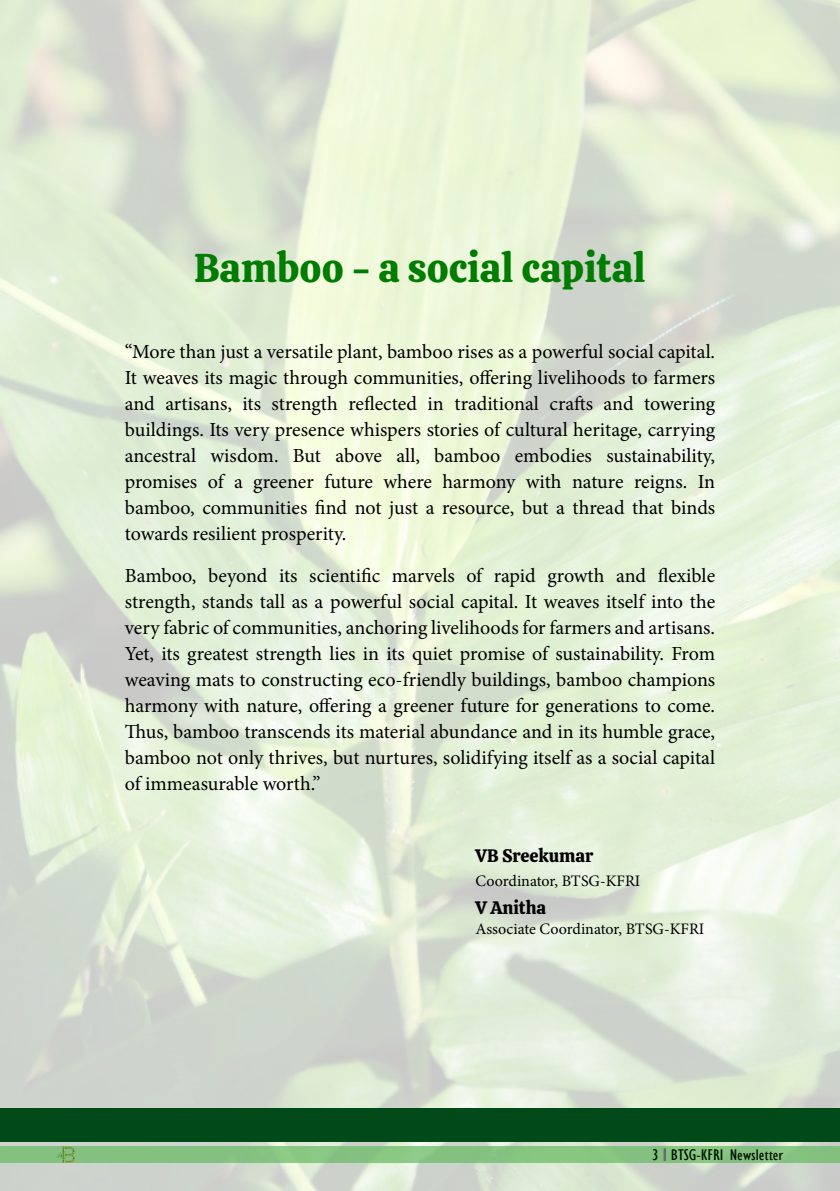
<style>
.page{position:relative;width:840px;height:1191px;background:#fff}
.page>*{position:absolute;margin:0;border:0;box-sizing:border-box;transform-origin:0 0}
.t1{font:40px "Calistoga";color:#007d00}
.t2{font:20px/26px "Minion Pro";color:#000;text-align:justify}
.t3{font:18px "Calistoga";color:#000}
.t4{font:16px "Minion Pro";color:#000}
.t5{font:condensed 16px "Gill Sans";color:#001300;scale:1.14 1}
</style>
<div class="page">
<div style="left:0;top:1108px;width:839px;height:34px;background:#004919"></div>
<div style="left:0;top:1146px;width:839px;height:17px;background:#83c77f"></div>
<img style="left:57px;top:1146px;width:18px;height:16px">
<svg style="left:663px;top:1148px;width:2px;height:13px"></svg>
<h1 class="t1" style="left:194px;top:242px;width:453px">Bamboo - a social capital</h1>
<p class="t2" style="left:125px;top:340px;width:591px">“More than just a versatile plant, bamboo rises as a powerful social capital.<br>It weaves its magic through communities, offering livelihoods to farmers and artisans, its strength reflected in traditional crafts and towering buildings. Its very presence whispers stories of cultural heritage, carrying ancestral wisdom. But above all, bamboo embodies sustainability, promises of a greener future where harmony with nature reigns. In bamboo, communities find not just a resource, but a thread that binds towards resilient prosperity.</p>
<p class="t2" style="left:125px;top:564px;width:591px">Bamboo, beyond its scientific marvels of rapid growth and flexible strength, stands tall as a powerful social capital. It weaves itself into the very fabric of communities, anchoring livelihoods for farmers and artisans.<br>Yet, its greatest strength lies in its quiet promise of sustainability. From weaving mats to constructing eco-friendly buildings, bamboo champions harmony with nature, offering a greener future for generations to come.<br>Thus, bamboo transcends its material abundance and in its humble grace, bamboo not only thrives, but nurtures, solidifying itself as a social capital of immeasurable worth.”</p>
<p class="t3" style="left:475px;top:843px;width:119px">VB Sreekumar</p>
<p class="t4" style="left:475px;top:874px;width:166px">Coordinator, BTSG-KFRI</p>
<p class="t3" style="left:475px;top:895px;width:72px">V Anitha</p>
<p class="t4" style="left:475px;top:922px;width:230px">Associate Coordinator, BTSG-KFRI</p>
<p class="t5" style="left:651px;top:1148px;width:116px">3 BTSG-KFRI Newsletter</p>
</div>
